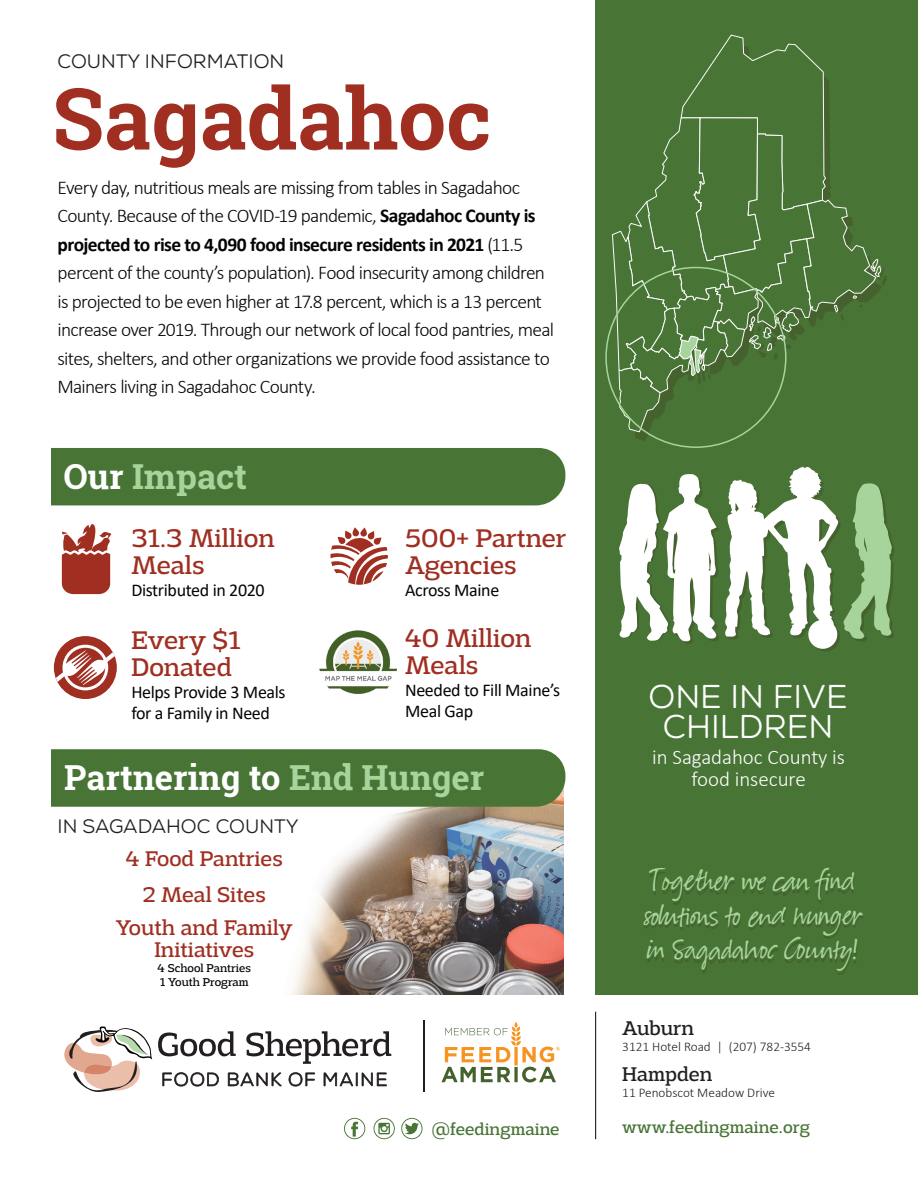
<style>
.page{position:relative;width:918px;height:1188px;background:#fff}
.page>*{position:absolute;margin:0;border:0;box-sizing:border-box;transform-origin:0 0}
.t1{font:700 85.5px "Roboto Slab";color:#a02f22}
.t2{font:36px/34.5px "Suomi Hand Script";color:#a7d49b}
.t3{font:700 34.5px "Roboto Slab";color:#fff}
.t4{font:700 34.5px "Roboto Slab";color:#a7d49b}
.t5{font:33px "Nexa Rust Sans";color:#fff}
.t6{font:27px/27px "Adria Slab";color:#a02f22}
.t7{font:22.5px/22.5px "Adria Slab";color:#a02f22;text-align:center}
.t8{font:300 21px/22.5px "Calibri";color:#fff;text-align:center}
.t9{font:21px "Adria Slab";color:#231f20}
.t10{font:300 19.5px/28.5px "Calibri";letter-spacing:-.04em;color:#040503}
.t11{font:19.5px "Nexa Rust Sans";color:#231f20}
.t12{font:18px "Calibri";letter-spacing:-.02em;color:#040503}
.t13{font:17.85px "Adria Slab";color:#487536}
.t14{font:300 13.2px "Calibri";color:#231f20}
.t15{font:12px "Adria Slab";color:#040503}
.s1{font-weight:700}
.s2{color:#fff}
.s3{color:#a7d49b}
</style>
<div class="page">
<img style="left:291px;top:807px;width:272px;height:188px">
<div style="left:51px;top:448px;width:514px;height:57px;background:#487536"></div>
<div style="left:596px;top:0;width:322px;height:995px;background:#487536"></div>
<svg style="left:62px;top:524px;width:49px;height:70px"></svg>
<svg style="left:331px;top:527px;width:57px;height:58px"></svg>
<svg style="left:54px;top:636px;width:63px;height:63px"></svg>
<svg style="left:162px;top:1072px;width:225px;height:15px"></svg>
<svg style="left:158px;top:1031px;width:233px;height:33px"></svg>
<svg style="left:64px;top:1027px;width:88px;height:65px"></svg>
<hr style="left:423px;top:1021px;width:2px;height:71px;background:#231f20">
<svg style="left:441px;top:1022px;width:119px;height:60px"></svg>
<svg style="left:612px;top:34px;width:275px;height:407px"></svg>
<img style="left:319px;top:630px;width:77px;height:63px">
<div style="left:51px;top:749px;width:514px;height:58px;background:#487536"></div>
<svg style="left:344px;top:1118px;width:21px;height:21px"></svg>
<svg style="left:401px;top:1118px;width:22px;height:21px"></svg>
<svg style="left:374px;top:1118px;width:21px;height:21px"></svg>
<hr style="left:595px;top:1012px;width:1px;height:127px;background:#231f20">
<svg style="left:725px;top:466px;width:169px;height:185px"></svg>
<svg style="left:619px;top:474px;width:100px;height:170px"></svg>
<p class="t11" style="left:58px;top:50px;width:228px">COUNTY INFORMATION</p>
<p class="t1" style="left:52px;top:60px;width:441px">Sagadahoc</p>
<p class="t10" style="left:58px;top:173px;width:498px">Every day, nutritious meals are missing from tables in Sagadahoc County. Because of the COVID-19 pandemic, <span class="s1">Sagadahoc County is projected to rise to 4,090 food insecure residents in 2021</span> (11.5 percent of the county’s population). Food insecurity among children is projected to be even higher at 17.8 percent, which is a 13 percent increase over 2019. Through our network of local food pantries, meal sites, shelters, and other organizations we provide food assistance to Mainers living in Sagadahoc County.</p>
<p class="t4" style="left:63px;top:452px;width:185px"><span class="s2">Our</span> Impact</p>
<p class="t6" style="left:131px;top:525px;width:145px">31.3 Million<br>Meals</p>
<p class="t12" style="left:131px;top:577px;width:135px">Distributed in 2020</p>
<p class="t6" style="left:131px;top:627px;width:111px">Every $1</p>
<p class="t6" style="left:131px;top:654px;width:102px">Donated</p>
<p class="t12" style="left:131px;top:679px;width:156px">Helps Provide 3 Meals</p>
<p class="t12" style="left:131px;top:701px;width:140px">for a Family in Need</p>
<p class="t6" style="left:405px;top:525px;width:163px">500+ Partner</p>
<p class="t6" style="left:405px;top:552px;width:113px">Agencies</p>
<p class="t12" style="left:405px;top:577px;width:96px">Across Maine</p>
<p class="t6" style="left:405px;top:625px;width:128px">40 Million</p>
<p class="t6" style="left:405px;top:652px;width:75px">Meals</p>
<p class="t12" style="left:405px;top:677px;width:156px">Needed to Fill Maine’s</p>
<p class="t12" style="left:405px;top:699px;width:70px">Meal Gap</p>
<p class="t3" style="left:64px;top:754px;width:422px">Partnering to <span class="s3">End Hunger</span></p>
<p class="t11" style="left:58px;top:815px;width:243px">IN SAGADAHOC COUNTY</p>
<p class="t7" style="left:126px;top:847px;width:159px">4 Food Pantries</p>
<p class="t7" style="left:143px;top:883px;width:124px">2 Meal Sites</p>
<p class="t7" style="left:116px;top:916px;width:179px">Youth and Family<br>Initiatives</p>
<p class="t15" style="left:158px;top:961px;width:95px">4 School Pantries</p>
<p class="t15" style="left:160px;top:975px;width:91px">1 Youth Program</p>
<p class="t13" style="left:432px;top:1118px;width:129px">@feedingmaine</p>
<p class="t5" style="left:649px;top:678px;width:201px">ONE IN FIVE</p>
<p class="t5" style="left:663px;top:708px;width:172px">CHILDREN</p>
<p class="t8" style="left:652px;top:746px;width:194px">in Sagadahoc County is food insecure</p>
<p class="t2" style="left:644px;top:866px;width:221px">Together we can find solutions to end hunger in Sagadahoc County!</p>
<p class="t9" style="left:622px;top:1016px;width:73px">Auburn</p>
<p class="t14" style="left:622px;top:1039px;width:190px">3121 Hotel Road | (207) 782-3554</p>
<p class="t9" style="left:622px;top:1062px;width:92px">Hampden</p>
<p class="t14" style="left:622px;top:1085px;width:154px">11 Penobscot Meadow Drive</p>
<p class="t13" style="left:622px;top:1117px;width:189px">www.feedingmaine.org</p>
</div>
